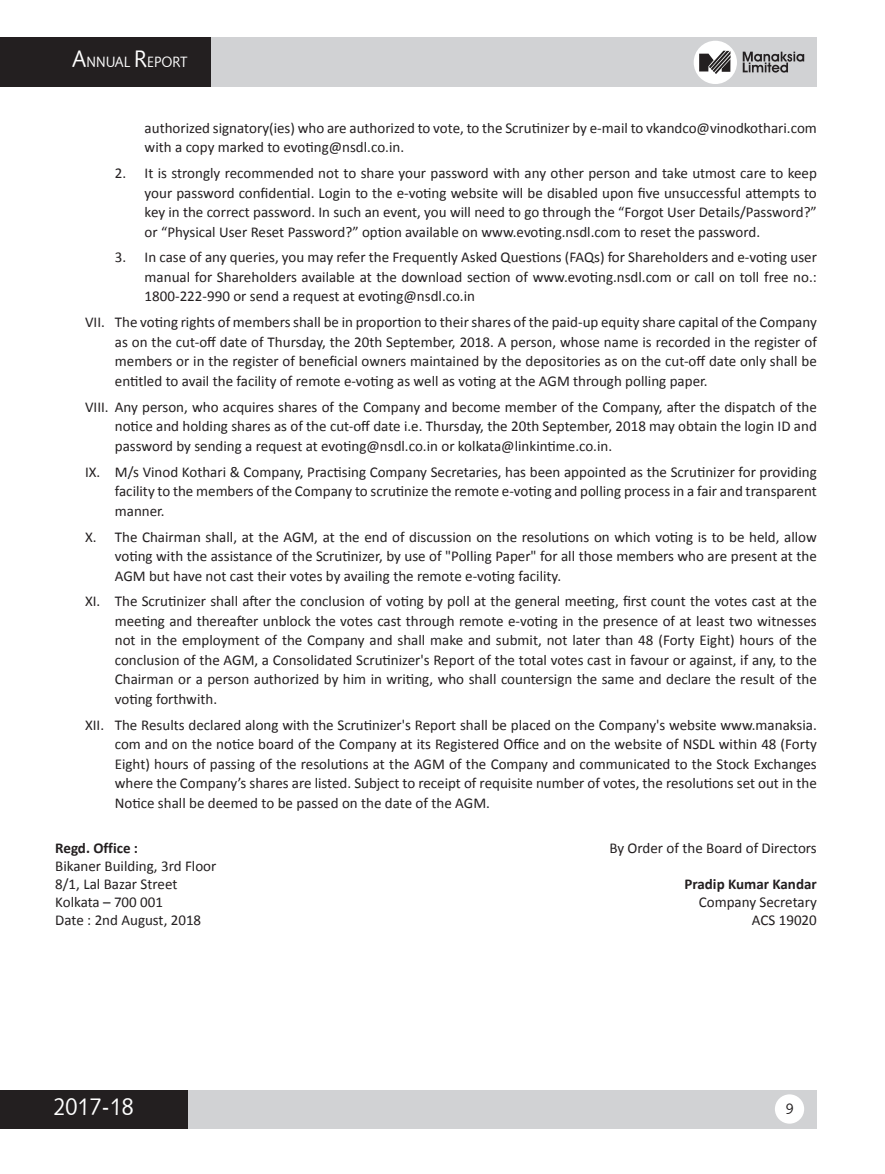
<style>
.page{position:relative;width:885px;height:1174px;background:#fff}
.page>*{position:absolute;margin:0;border:0;box-sizing:border-box;transform-origin:0 0}
.t1{font:24px "Humanist 531 BT Roman A";color:#fff;scale:.9 1}
.t2{font:15px/19.5px "Calibri";color:#231f20;text-align:justify}
.t3{font:700 15px "Calibri";color:#231f20}
.t4{font:15px "Humanist 531 BT Roman A";color:#fff;scale:.9 1}
.t5{font:15px "Humanist 531 BT Roman A";color:#231f20;scale:.9 1}
.s1{font-size:24px}
</style>
<div class="page">
<div style="left:0;top:38px;width:816px;height:49px;background:#d1d2d4"></div>
<div style="left:0;top:38px;width:211px;height:49px;background:#231f20"></div>
<div style="left:1px;top:1089px;width:815px;height:39px;background:#d1d2d4"></div>
<div style="left:0;top:1089px;width:187px;height:39px;background:#231f20"></div>
<div style="left:774px;top:1094px;width:30px;height:29px;background:#fff;border-radius:50%"></div>
<svg style="left:742px;top:52px;width:62px;height:21px"></svg>
<div style="left:693px;top:41px;width:44px;height:43px;background:#fff;border-radius:50%"></div>
<svg style="left:699px;top:51px;width:31px;height:23px"></svg>
<p class="t4" style="left:72px;top:53px;width:130px"><span class="s1">A</span>NNUAL <span class="s1">R</span>EPORT</p>
<p class="t2" style="left:145px;top:118px;width:673px">authorized signatory(ies) who are authorized to vote, to the Scrutinizer by e-mail to vkandco@vinodkothari.com with a copy marked to evoting@nsdl.co.in.</p>
<p class="t2" style="left:145px;top:163px;width:673px;text-indent:-30px">2. It is strongly recommended not to share your password with any other person and take utmost care to keep your password confidential. Login to the e-voting website will be disabled upon five unsuccessful attempts to key in the correct password. In such an event, you will need to go through the “Forgot User Details/Password?” or “Physical User Reset Password?” option available on www.evoting.nsdl.com to reset the password.</p>
<p class="t2" style="left:145px;top:248px;width:673px;text-indent:-30px">3. In case of any queries, you may refer the Frequently Asked Questions (FAQs) for Shareholders and e-voting user manual for Shareholders available at the download section of www.evoting.nsdl.com or call on toll free no.:<br>1800-222-990 or send a request at evoting@nsdl.co.in</p>
<p class="t2" style="left:115px;top:313px;width:703px;text-indent:-30px">VII. The voting rights of members shall be in proportion to their shares of the paid-up equity share capital of the Company as on the cut-off date of Thursday, the 20th September, 2018. A person, whose name is recorded in the register of members or in the register of beneficial owners maintained by the depositories as on the cut-off date only shall be entitled to avail the facility of remote e-voting as well as voting at the AGM through polling paper.</p>
<p class="t2" style="left:115px;top:397px;width:703px;text-indent:-30px">VIII. Any person, who acquires shares of the Company and become member of the Company, after the dispatch of the notice and holding shares as of the cut-off date i.e. Thursday, the 20th September, 2018 may obtain the login ID and password by sending a request at evoting@nsdl.co.in or kolkata@linkintime.co.in.</p>
<p class="t2" style="left:115px;top:462px;width:703px;text-indent:-30px">IX. M/s Vinod Kothari &amp; Company, Practising Company Secretaries, has been appointed as the Scrutinizer for providing facility to the members of the Company to scrutinize the remote e-voting and polling process in a fair and transparent manner.</p>
<p class="t2" style="left:115px;top:527px;width:703px;text-indent:-30px">X. The Chairman shall, at the AGM, at the end of discussion on the resolutions on which voting is to be held, allow voting with the assistance of the Scrutinizer, by use of "Polling Paper" for all those members who are present at the AGM but have not cast their votes by availing the remote e-voting facility.</p>
<p class="t2" style="left:115px;top:592px;width:703px;text-indent:-30px">XI. The Scrutinizer shall after the conclusion of voting by poll at the general meeting, first count the votes cast at the meeting and thereafter unblock the votes cast through remote e-voting in the presence of at least two witnesses not in the employment of the Company and shall make and submit, not later than 48 (Forty Eight) hours of the conclusion of the AGM, a Consolidated Scrutinizer's Report of the total votes cast in favour or against, if any, to the Chairman or a person authorized by him in writing, who shall countersign the same and declare the result of the voting forthwith.</p>
<p class="t2" style="left:115px;top:715px;width:703px;text-indent:-30px">XII. The Results declared along with the Scrutinizer's Report shall be placed on the Company's website www.manaksia. com and on the notice board of the Company at its Registered Office and on the website of NSDL within 48 (Forty Eight) hours of passing of the resolutions at the AGM of the Company and communicated to the Stock Exchanges where the Company’s shares are listed. Subject to receipt of requisite number of votes, the resolutions set out in the Notice shall be deemed to be passed on the date of the AGM.</p>
<p class="t3" style="left:55px;top:838px;width:84px">Regd. Office :</p>
<p class="t2" style="left:609px;top:838px;width:209px">By Order of the Board of Directors</p>
<p class="t2" style="left:55px;top:857px;width:163px;line-height:18px">Bikaner Building, 3rd Floor<br>8/1, Lal Bazar Street</p>
<p class="t3" style="left:684px;top:874px;width:134px">Pradip Kumar Kandar</p>
<p class="t2" style="left:55px;top:892px;width:109px">Kolkata – 700 001</p>
<p class="t2" style="left:698px;top:892px;width:119px">Company Secretary</p>
<p class="t2" style="left:55px;top:910px;width:147px">Date : 2nd August, 2018</p>
<p class="t2" style="left:751px;top:910px;width:66px">ACS 19020</p>
<h1 class="t1" style="left:53px;top:1092px;width:91px">2017-18</h1>
<p class="t5" style="left:786px;top:1099px;width:10px">9</p>
</div>
